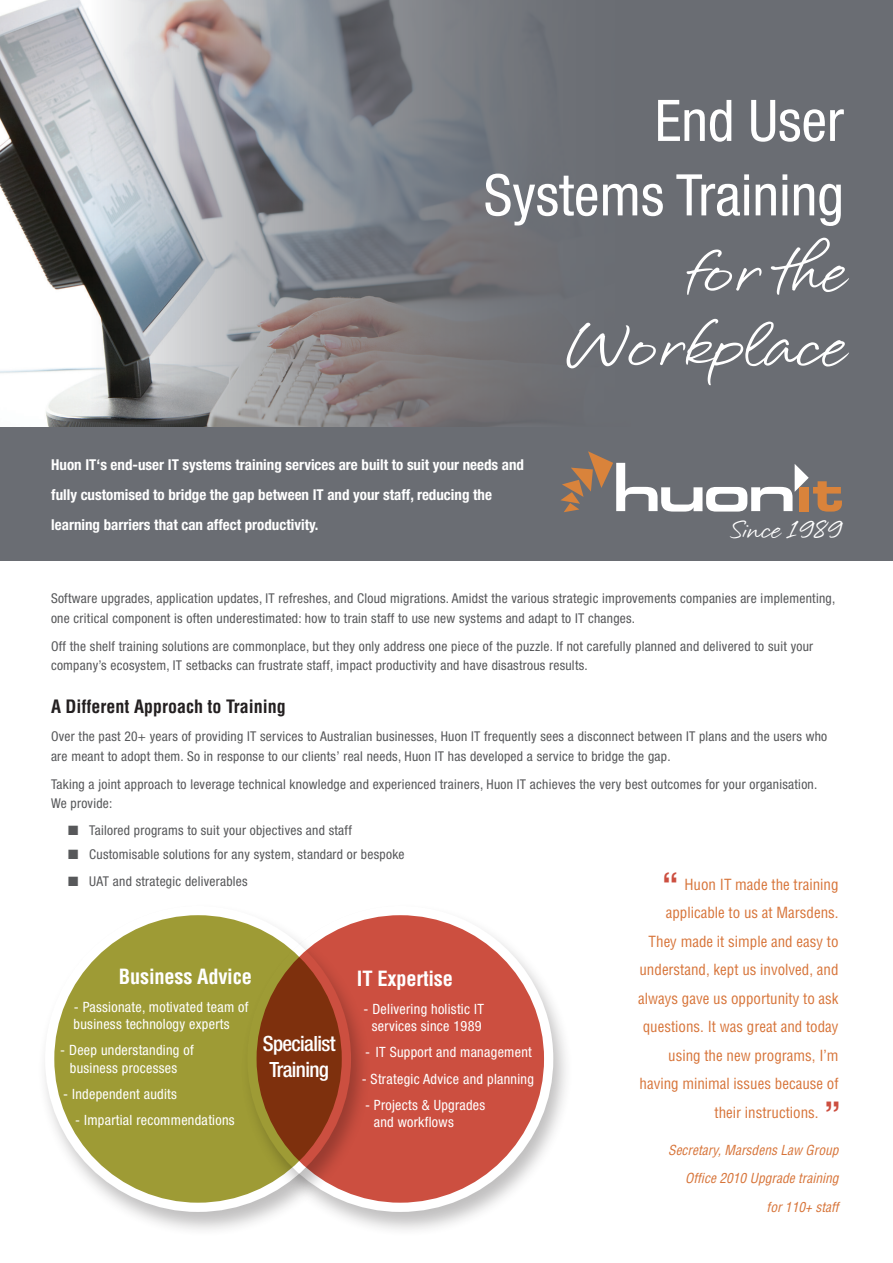
<style>
.page{position:relative;width:893px;height:1263px;background:#fff}
.page>*{position:absolute;margin:0;border:0;box-sizing:border-box;transform-origin:0 0}
.t1{font:condensed 57.45px "Helvetica Neue";color:#fff}
.t2{font:54.45px "Forget Me Not HMK";color:#fff}
.t3{font:700 condensed 37.5px "Helvetica";color:#cc4f40}
.t4{font:21.6px "Forget Me Not HMK";color:#fff}
.body{font:500 condensed 21px/26px "Helvetica Neue";letter-spacing:-.03em;color:#fff;text-align:center}
.t5{font:700 condensed 20.4px "Helvetica";letter-spacing:-.01em;color:#fff}
.t6{font:700 condensed 18px "Helvetica";color:#231f20}
.t7{font:condensed 15px "Helvetica";color:#d77439}
.body-2{font:700 condensed 15px/30px "Helvetica Neue";color:#fff}
.body-3{font:condensed 14.1px/17.2px "Helvetica Neue";letter-spacing:.02em;color:#fff}
.body-4{font:condensed 13.5px/19.5px "Helvetica Neue";letter-spacing:.02em;color:#57585a}
.t8{font:italic condensed 13.5px/28.5px "Helvetica";color:#d77439;text-align:right}
</style>
<div class="page">
<div style="left:0;top:0;width:893px;height:553px;background:#6a6d73"></div>
<img style="left:0;top:0;width:508px;height:427px">
<div style="left:0;top:427px;width:893px;height:134px;background:#6a6d73"></div>
<svg style="left:44px;top:915px;width:192px;height:315px"></svg>
<div style="left:54px;top:915px;width:288px;height:288px;background:#9e9b35;border-radius:50%"></div>
<svg style="left:560px;top:451px;width:282px;height:61px"></svg>
<svg style="left:236px;top:915px;width:330px;height:315px"></svg>
<svg style="left:257px;top:915px;width:287px;height:288px;background:#bc4936"></svg>
<p class="t1" style="left:655px;top:87px;width:191px">End User</p>
<p class="t1" style="left:484px;top:162px;width:362px">Systems Training</p>
<p class="t2" style="left:687px;top:239px;width:159px">for the</p>
<p class="t2" style="left:563px;top:314px;width:282px">Workplace</p>
<p class="body-2" style="left:51px;top:450px;width:474px">Huon IT‘s end-user IT systems training services are built to suit your needs and fully customised to bridge the gap between IT and your staff, reducing the learning barriers that can affect productivity.</p>
<p class="t4" style="left:731px;top:517px;width:112px">Since 1989</p>
<p class="body-4" style="left:51px;top:589px;width:786px">Software upgrades, application updates, IT refreshes, and Cloud migrations. Amidst the various strategic improvements companies are implementing, one critical component is often underestimated: how to train staff to use new systems and adapt to IT changes.</p>
<p class="body-4" style="left:51px;top:636px;width:764px">Off the shelf training solutions are commonplace, but they only address one piece of the puzzle. If not carefully planned and delivered to suit your company’s ecosystem, IT setbacks can frustrate staff, impact productivity and have disastrous results.</p>
<h1 class="t6" style="left:51px;top:696px;width:236px">A Different Approach to Training</h1>
<p class="body-4" style="left:51px;top:727px;width:778px">Over the past 20+ years of providing IT services to Australian businesses, Huon IT frequently sees a disconnect between IT plans and the users who are meant to adopt them. So in response to our clients’ real needs, Huon IT has developed a service to bridge the gap.</p>
<p class="body-4" style="left:51px;top:774px;width:768px">Taking a joint approach to leverage technical knowledge and experienced trainers, Huon IT achieves the very best outcomes for your organisation.<br>We provide:</p>
<p class="body-4" style="left:68px;top:820px;width:285px">■ Tailored programs to suit your objectives and staff</p>
<p class="body-4" style="left:68px;top:844px;width:338px">■ Customisable solutions for any system, standard or bespoke</p>
<p class="body-4" style="left:68px;top:871px;width:181px">■ UAT and strategic deliverables</p>
<h1 class="t3" style="left:661px;top:864px;width:20px">“</h1>
<h1 class="t7" style="left:684px;top:875px;width:156px">Huon IT made the training</h1>
<h1 class="t7" style="left:666px;top:903px;width:174px">applicable to us at Marsdens.</h1>
<h1 class="t7" style="left:649px;top:932px;width:191px">They made it simple and easy to</h1>
<h1 class="t7" style="left:639px;top:960px;width:201px">understand, kept us involved, and</h1>
<h1 class="t7" style="left:638px;top:989px;width:202px">always gave us opportunity to ask</h1>
<h1 class="t7" style="left:643px;top:1017px;width:197px">questions. It was great and today</h1>
<h1 class="t7" style="left:668px;top:1046px;width:172px">using the new programs, I’m</h1>
<h1 class="t7" style="left:639px;top:1074px;width:201px">having minimal issues because of</h1>
<h1 class="t7" style="left:715px;top:1103px;width:106px">their instructions.</h1>
<h1 class="t8" style="left:668px;top:1135px;width:172px">Secretary, Marsdens Law Group<br>Office 2010 Upgrade training for 110+ staff</h1>
<h1 class="t5" style="left:119px;top:964px;width:134px">Business Advice</h1>
<p class="body-3" style="left:74px;top:998px;width:176px">- Passionate, motivated team of business technology experts</p>
<p class="body-3" style="left:60px;top:1042px;width:135px;text-align:center">- Deep understanding of business processes</p>
<p class="body-3" style="left:63px;top:1085px;width:115px">- Independent audits</p>
<p class="body-3" style="left:75px;top:1111px;width:161px">- Impartial recommendations</p>
<h1 class="t5" style="left:357px;top:966px;width:98px">IT Expertise</h1>
<p class="body-3" style="left:363px;top:1000px;width:122px;text-align:center">- Delivering holistic IT services since 1989</p>
<p class="body-3" style="left:365px;top:1043px;width:168px">- IT Support and management</p>
<p class="body-3" style="left:362px;top:1070px;width:174px">- Strategic Advice and planning</p>
<p class="body-3" style="left:374px;top:1096px;width:113px;text-indent:-9px">- Projects &amp; Upgrades and workflows</p>
<p class="body" style="left:263px;top:1030px;width:74px">Specialist<br>Training</p>
<h1 class="t3" style="left:842px;top:1119px;width:20px;rotate:-180deg">“</h1>
</div>
